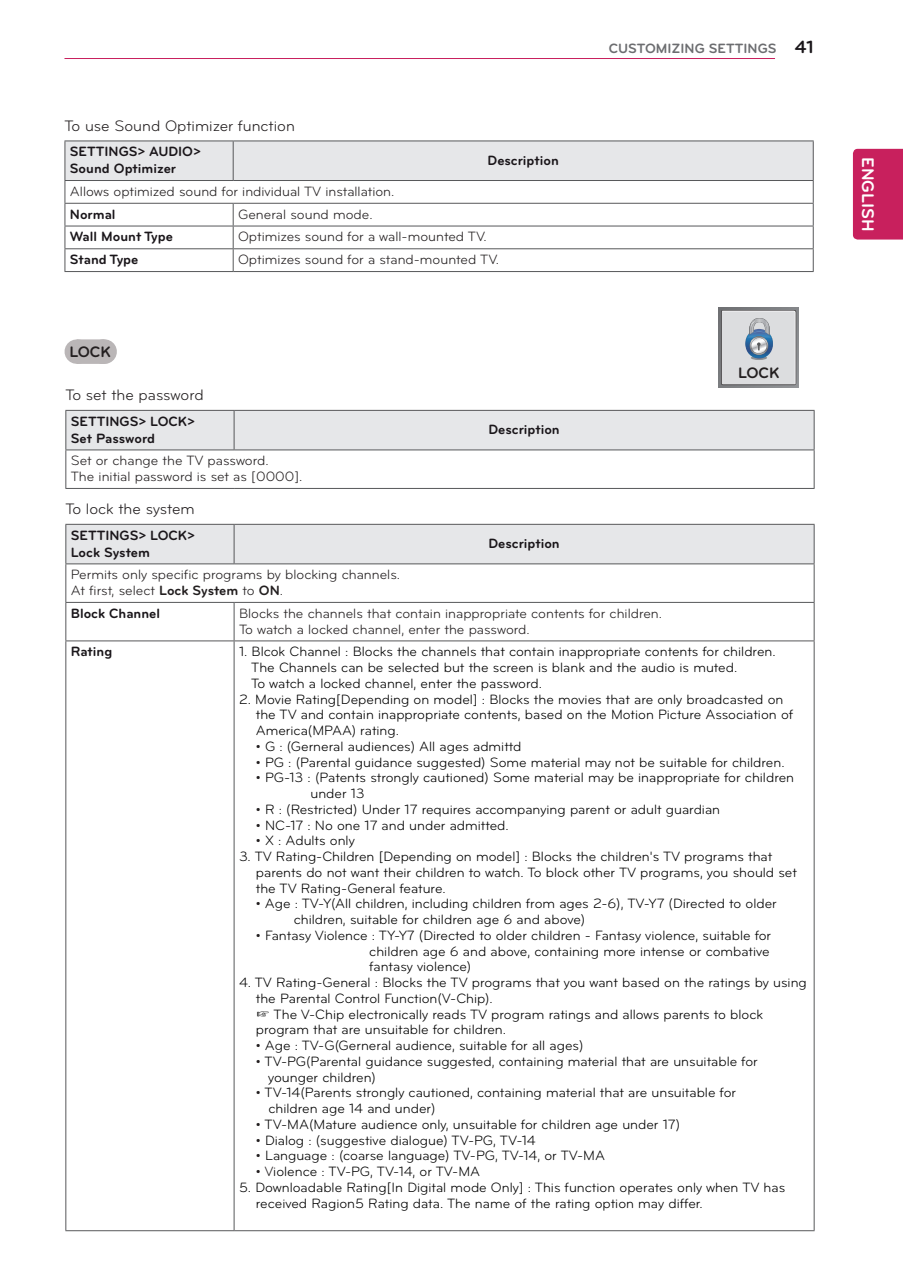
<style>
.page{position:relative;width:903px;height:1275px;background:#fff}
.page>*{position:absolute;margin:0;border:0;box-sizing:border-box;transform-origin:0 0}
.t1{font:700 17.5px "Bryant LG";color:#fff}
.Body{font:15.75px "Bryant LG";color:#231f20}
.Title-3{font:700 15.75px "Bryant LG";color:#231f20}
.Image{font:700 15.75px "Bryant LG";color:#231f20}
.Body-2{font:14px/15.8px "Bryant LG";color:#000}
.Body-3{font:14px/15.8px "Bryant LG";color:#231f20}
.Body-Bold-Center{font:700 14px/16.8px "Bryant LG";color:#1a161a}
.Body-4{font:700 14px "Bryant LG";color:#1a161a}
.t2{font:700 14px "Bryant LG";color:#6c6d70}
.s1{font-size:18.38px;color:#1a161a}
.s2{font-weight:700}
.s3{color:#231f20}
.s4{font-family:"YDI Cstre UL"}
</style>
<div class="page">
<div style="left:853px;top:149px;width:50px;height:91px;background:#c8205d"></div>
<hr style="left:64px;top:58px;width:711px;height:1px;background:#c8205d">
<div style="left:77px;top:339px;width:27px;height:25px;background:#bab6b7"></div>
<svg style="left:90px;top:339px;width:15px;height:25px"></svg>
<div style="left:66px;top:411px;width:748px;height:38px;background:#e6e7e9"></div>
<hr style="left:65px;top:410px;width:169px;height:1px;background:#57585a">
<hr style="left:65px;top:411px;width:1px;height:38px;background:#57585a">
<hr style="left:234px;top:410px;width:580px;height:1px;background:#57585a">
<hr style="left:234px;top:411px;width:1px;height:38px;background:#57585a">
<hr style="left:814px;top:411px;width:1px;height:38px;background:#57585a">
<hr style="left:65px;top:488px;width:169px;height:1px;background:#57585a">
<hr style="left:234px;top:488px;width:580px;height:1px;background:#57585a">
<hr style="left:65px;top:449px;width:169px;height:1px;background:#57585a">
<hr style="left:65px;top:450px;width:1px;height:38px;background:#57585a">
<hr style="left:814px;top:450px;width:1px;height:38px;background:#57585a">
<hr style="left:234px;top:449px;width:580px;height:1px;background:#57585a">
<div style="left:66px;top:525px;width:748px;height:38px;background:#e6e7e9"></div>
<hr style="left:65px;top:524px;width:169px;height:1px;background:#57585a">
<hr style="left:65px;top:525px;width:1px;height:38px;background:#57585a">
<hr style="left:234px;top:524px;width:580px;height:1px;background:#57585a">
<hr style="left:234px;top:525px;width:1px;height:38px;background:#57585a">
<hr style="left:814px;top:525px;width:1px;height:38px;background:#57585a">
<hr style="left:65px;top:602px;width:169px;height:1px;background:#57585a">
<hr style="left:65px;top:640px;width:169px;height:1px;background:#57585a">
<hr style="left:65px;top:1230px;width:169px;height:1px;background:#57585a">
<hr style="left:65px;top:563px;width:169px;height:1px;background:#57585a">
<hr style="left:65px;top:564px;width:1px;height:38px;background:#57585a">
<hr style="left:65px;top:603px;width:1px;height:37px;background:#57585a">
<hr style="left:65px;top:641px;width:1px;height:589px;background:#57585a">
<hr style="left:814px;top:564px;width:1px;height:38px;background:#57585a">
<hr style="left:814px;top:603px;width:1px;height:37px;background:#57585a">
<hr style="left:814px;top:641px;width:1px;height:589px;background:#57585a">
<hr style="left:234px;top:563px;width:580px;height:1px;background:#57585a">
<hr style="left:234px;top:603px;width:1px;height:37px;background:#57585a">
<hr style="left:234px;top:641px;width:1px;height:589px;background:#57585a">
<hr style="left:234px;top:602px;width:580px;height:1px;background:#57585a">
<hr style="left:234px;top:640px;width:580px;height:1px;background:#57585a">
<hr style="left:234px;top:1230px;width:580px;height:1px;background:#57585a">
<hr style="left:64px;top:140px;width:169px;height:1px;background:#57585a">
<hr style="left:233px;top:140px;width:581px;height:1px;background:#57585a">
<hr style="left:64px;top:271px;width:169px;height:1px;background:#57585a">
<svg style="left:64px;top:141px;width:750px;height:130px"></svg>
<hr style="left:233px;top:271px;width:581px;height:1px;background:#57585a">
<svg style="left:718px;top:307px;width:80px;height:81px;background:#bfc3c8"></svg>
<p class="Body" style="left:64px;top:116px;width:232px">To use Sound Optimizer function</p>
<p class="Body-Bold-Center" style="left:70px;top:143px;width:133px">SETTINGS&gt; AUDIO&gt;<br>Sound Optimizer</p>
<p class="Body-Bold-Center" style="left:487px;top:152px;width:73px">Description</p>
<p class="Body-3" style="left:70px;top:184px;width:326px">Allows optimized sound for individual TV installation.</p>
<p class="Body-4" style="left:70px;top:205px;width:47px">Normal</p>
<p class="Body-3" style="left:238px;top:206px;width:136px">General sound mode.</p>
<p class="Body-4" style="left:70px;top:228px;width:105px">Wall Mount Type</p>
<p class="Body-3" style="left:238px;top:229px;width:250px">Optimizes sound for a wall-mounted TV.</p>
<p class="Body-4" style="left:70px;top:251px;width:70px">Stand Type</p>
<p class="Body-3" style="left:238px;top:252px;width:262px">Optimizes sound for a stand-mounted TV.</p>
<p class="Title-3" style="left:69px;top:342px;width:43px">LOCK</p>
<p class="Body" style="left:65px;top:386px;width:140px">To set the password</p>
<p class="Body-Bold-Center" style="left:71px;top:413px;width:126px">SETTINGS&gt; LOCK&gt;</p>
<p class="Body-Bold-Center" style="left:71px;top:430px;width:86px">Set Password</p>
<p class="Body-3" style="left:71px;top:453px;width:199px">Set or change the TV password.</p>
<p class="Body-3" style="left:71px;top:469px;width:233px">The initial password is set as [0000].</p>
<p class="Body" style="left:65px;top:500px;width:131px">To lock the system</p>
<p class="Body-Bold-Center" style="left:71px;top:527px;width:126px">SETTINGS&gt; LOCK&gt;</p>
<p class="Body-Bold-Center" style="left:71px;top:544px;width:81px">Lock System</p>
<p class="Body-Bold-Center" style="left:488px;top:421px;width:73px">Description</p>
<p class="Body-Bold-Center" style="left:488px;top:535px;width:73px">Description</p>
<p class="t2" style="left:609px;top:40px;width:206px">CUSTOMIZING SETTINGS <span class="s1">41</span></p>
<p class="Image" style="left:738px;top:362px;width:43px">LOCK</p>
<p class="Body-3" style="left:71px;top:567px;width:331px">Permits only specific programs by blocking channels.<br>At first, select <span class="s2">Lock System</span> to <span class="s2">ON</span>.</p>
<p class="Body-4" style="left:71px;top:604px;width:91px">Block Channel</p>
<p class="Body-3" style="left:239px;top:605px;width:424px">Blocks the channels that contain inappropriate contents for children.</p>
<p class="Body-3" style="left:239px;top:621px;width:292px">To watch a locked channel, enter the password.</p>
<p class="Body-4" style="left:71px;top:643px;width:43px">Rating</p>
<p class="Body-2" style="left:251px;top:644px;width:526px;text-indent:-12px">1. Blcok Channel : Blocks the channels that contain inappropriate contents for children.<br>The Channels can be selected but the screen is blank and the audio is muted.<br>To watch a locked channel, enter the password.</p>
<p class="Body-2" style="left:256px;top:691px;width:539px;text-indent:-17px">2. Movie Rating[Depending on model] : Blocks the movies that are only broadcasted on the TV and contain inappropriate contents, based on the Motion Picture Association of<br>America(MPAA) rating.</p>
<p class="Body-2" style="left:256px;top:738px;width:267px"><span class="s3">•</span> G : (Gerneral audiences) All ages admittd</p>
<p class="Body-2" style="left:256px;top:754px;width:530px"><span class="s3">•</span> PG : (Parental guidance suggested) Some material may not be suitable for children.</p>
<p class="Body-2" style="left:310px;top:770px;width:485px;text-indent:-55px"><span class="s3">•</span> PG-13 : (Patents strongly cautioned) Some material may be inappropriate for children under 13</p>
<p class="Body-2" style="left:256px;top:801px;width:466px"><span class="s3">•</span> R : (Restricted) Under 17 requires accompanying parent or adult guardian</p>
<p class="Body-2" style="left:256px;top:817px;width:254px"><span class="s3">•</span> NC-17 : No one 17 and under admitted.</p>
<p class="Body-2" style="left:256px;top:833px;width:100px"><span class="s3">•</span> X : Adults only</p>
<p class="Body-2" style="left:256px;top:849px;width:542px;text-indent:-17px">3. TV Rating-Children [Depending on model] : Blocks the children's TV programs that parents do not want their children to watch. To block other TV programs, you should set the TV Rating-General feature.</p>
<p class="Body-2" style="left:294px;top:896px;width:485px;text-indent:-38px"><span class="s3">•</span> Age : TV-Y(All children, including children from ages 2-6), TV-Y7 (Directed to older children, suitable for children age 6 and above)</p>
<p class="Body-2" style="left:369px;top:927px;width:404px;text-align:justify;text-indent:-113px"><span class="s3">•</span> Fantasy Violence : TY-Y7 (Directed to older children - Fantasy violence, suitable for children age 6 and above, containing more intense or combative fantasy violence)</p>
<p class="Body-2" style="left:256px;top:975px;width:552px;text-indent:-17px">4. TV Rating-General : Blocks the TV programs that you want based on the ratings by using the Parental Control Function(V-Chip).</p>
<p class="Body-2" style="left:256px;top:1006px;width:509px"><span class="s4">☞</span> The V-Chip electronically reads TV program ratings and allows parents to block program that are unsuitable for children.</p>
<p class="Body-2" style="left:256px;top:1038px;width:329px"><span class="s3">•</span> Age : TV-G(Gerneral audience, suitable for all ages)</p>
<p class="Body-2" style="left:268px;top:1053px;width:491px;text-indent:-12px"><span class="s3">•</span> TV-PG(Parental guidance suggested, containing material that are unsuitable for younger children)</p>
<p class="Body-2" style="left:268px;top:1085px;width:469px;text-indent:-13px"><span class="s3">•</span> TV-14(Parents strongly cautioned, containing material that are unsuitable for children age 14 and under)</p>
<p class="Body-2" style="left:256px;top:1116px;width:426px"><span class="s3">•</span> TV-MA(Mature audience only, unsuitable for children age under 17)</p>
<p class="Body-2" style="left:256px;top:1132px;width:281px"><span class="s3">•</span> Dialog : (suggestive dialogue) TV-PG, TV-14</p>
<p class="Body-2" style="left:256px;top:1148px;width:351px"><span class="s3">•</span> Language : (coarse language) TV-PG, TV-14, or TV-MA</p>
<p class="Body-2" style="left:256px;top:1164px;width:226px"><span class="s3">• V</span>iolence : TV-PG, TV-14, or TV-MA</p>
<p class="Body-2" style="left:256px;top:1179px;width:531px;text-indent:-17px">5. Downloadable Rating[In Digital mode Only] : This function operates only when TV has received Ragion5 Rating data. The name of the rating option may differ.</p>
<p class="t1" style="left:879px;top:157px;width:76px;rotate:90deg">ENGLISH</p>
</div>
